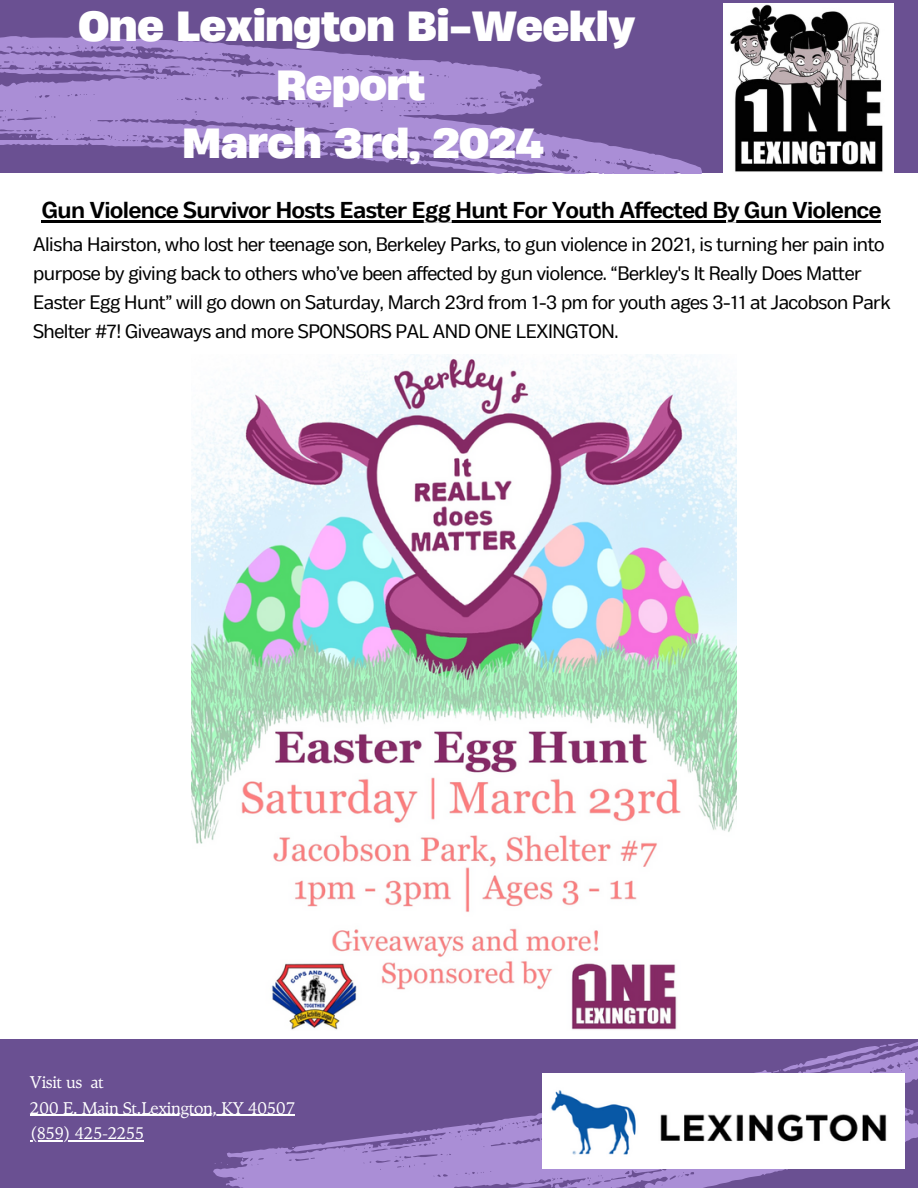
<style>
.page{position:relative;width:918px;height:1188px;background:#fff}
.page>*{position:absolute;margin:0;border:0;box-sizing:border-box;transform-origin:0 0}
.t1{font:700 39.6px/58.5px "Heading Now 76";letter-spacing:-.02em;color:#fff;text-align:center}
.t2{font:700 22.95px "Body Text";letter-spacing:-.02em;color:#000}
.t3{font:19.5px/29.2px "Body Text";letter-spacing:-.02em;color:#000}
.t4{font:16.95px "TY Serif";letter-spacing:-.02em;color:#fff}
</style>
<div class="page">
<div style="left:0;top:0;width:918px;height:173px;background:#6a5092"></div>
<svg style="left:0;top:36px;width:702px;height:137px"></svg>
<div style="left:0;top:1039px;width:918px;height:149px;background:#6a5092"></div>
<hr style="left:30px;top:1115px;width:265px;height:1px;background:#fff">
<hr style="left:30px;top:1140px;width:41px;height:1px;background:#fff">
<svg style="left:50px;top:1042px;width:868px;height:146px"></svg>
<img style="left:542px;top:1074px;width:363px;height:94px">
<img style="left:723px;top:3px;width:170px;height:170px">
<img style="left:192px;top:355px;width:544px;height:675px">
<hr style="left:42px;top:220px;width:839px;height:2px;background:#000">
<p class="t1" style="left:78px;top:-4px;width:559px">One Lexington Bi-Weekly<br>Report<br>March 3rd, 2024</p>
<p class="t2" style="left:42px;top:196px;width:841px">Gun Violence Survivor Hosts Easter Egg Hunt For Youth Affected By Gun Violence</p>
<p class="t3" style="left:33px;top:231px;width:859px">Alisha Hairston, who lost her teenage son, Berkeley Parks, to gun violence in 2021, is turning her pain into purpose by giving back to others who’ve been affected by gun violence. “Berkley's It Really Does Matter Easter Egg Hunt” will go down on Saturday, March 23rd from 1-3 pm for youth ages 3-11 at Jacobson Park Shelter #7! Giveaways and more SPONSORS PAL AND ONE LEXINGTON.</p>
<p class="t4" style="left:30px;top:1072px;width:75px">Visit us at</p>
<p class="t4" style="left:30px;top:1098px;width:267px">200 E. Main St.Lexington, KY 40507</p>
<h1 class="t4" style="left:30px;top:1123px;width:116px">(859) 425-2255</h1>
</div>
